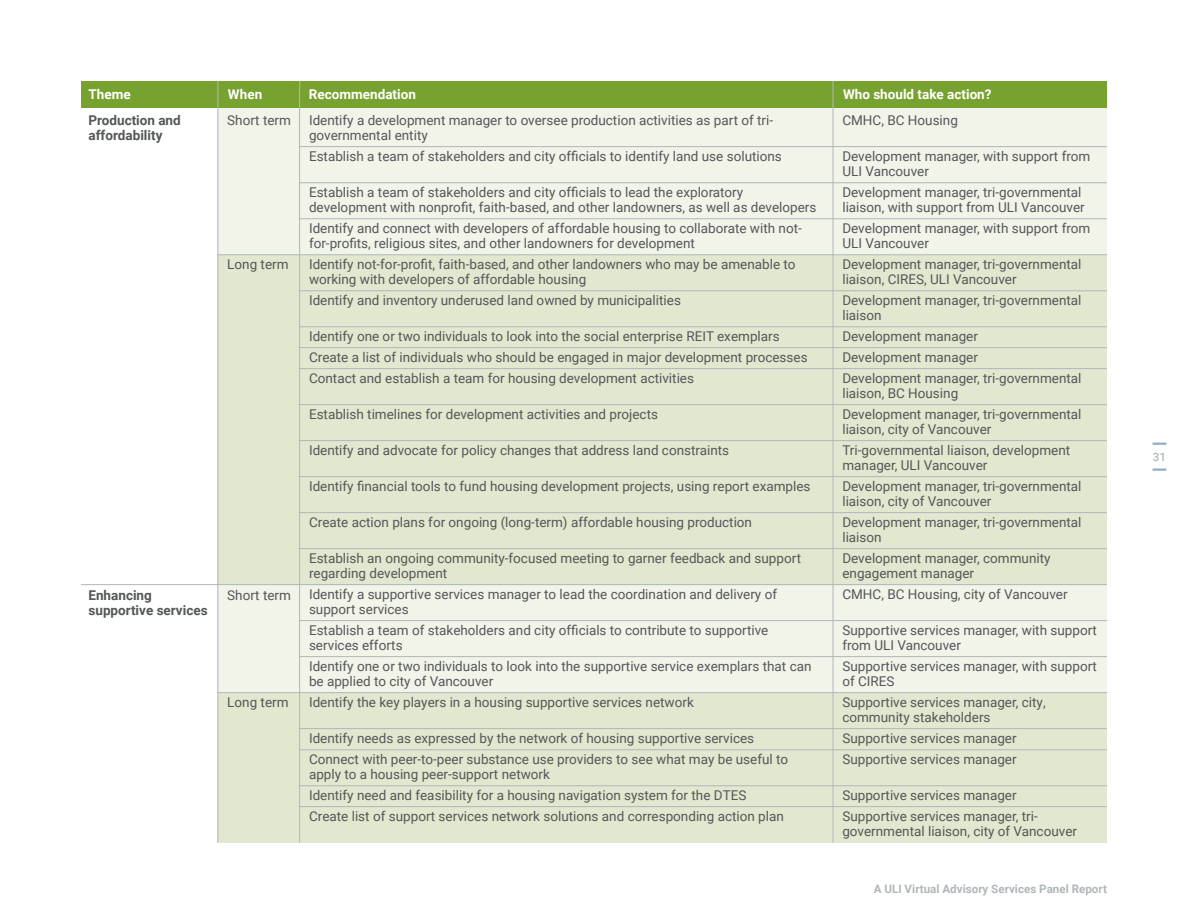
<style>
.page{position:relative;width:1188px;height:918px;background:#fff}
.page>*{position:absolute;margin:0;border:0;box-sizing:border-box;transform-origin:0 0}
.t1{font:13.5px/15px "Roboto";color:#545758}
.t2{font:700 13.5px/15px "Roboto";color:#545758}
.t3{font:700 13.5px "Roboto";color:#fff}
.t4{font:700 11.7px "Roboto";color:#b0b7bb}
.t5{font:500 11.7px "Roboto";color:#b0b7bb}
</style>
<div class="page">
<svg style="left:1153px;top:443px;width:13px;height:2px"></svg>
<svg style="left:1153px;top:469px;width:13px;height:2px"></svg>
<div style="left:218px;top:106px;width:889px;height:149px;background:#f2f4ea"></div>
<div style="left:218px;top:585px;width:889px;height:108px;background:#f2f4ea"></div>
<div style="left:218px;top:255px;width:889px;height:330px;background:#e1e8cf"></div>
<div style="left:218px;top:693px;width:889px;height:150px;background:#e1e8cf"></div>
<div style="left:81px;top:81px;width:1026px;height:27px;background:#78a22f"></div>
<hr style="left:218px;top:81px;width:1px;height:762px;background:#b0b7bb">
<hr style="left:299px;top:81px;width:1px;height:762px;background:#b0b7bb">
<hr style="left:833px;top:81px;width:1px;height:762px;background:#b0b7bb">
<hr style="left:299px;top:146px;width:808px;height:1px;background:#b0b7bb">
<hr style="left:299px;top:182px;width:808px;height:1px;background:#b0b7bb">
<hr style="left:299px;top:218px;width:808px;height:1px;background:#b0b7bb">
<hr style="left:218px;top:254px;width:889px;height:1px;background:#b0b7bb">
<hr style="left:299px;top:290px;width:808px;height:1px;background:#b0b7bb">
<hr style="left:299px;top:326px;width:808px;height:1px;background:#b0b7bb">
<hr style="left:299px;top:347px;width:808px;height:1px;background:#b0b7bb">
<hr style="left:299px;top:368px;width:808px;height:1px;background:#b0b7bb">
<hr style="left:299px;top:404px;width:808px;height:1px;background:#b0b7bb">
<hr style="left:299px;top:440px;width:808px;height:1px;background:#b0b7bb">
<hr style="left:299px;top:476px;width:808px;height:1px;background:#b0b7bb">
<hr style="left:299px;top:512px;width:808px;height:1px;background:#b0b7bb">
<hr style="left:299px;top:548px;width:808px;height:1px;background:#b0b7bb">
<hr style="left:81px;top:584px;width:1026px;height:1px;background:#b0b7bb">
<hr style="left:299px;top:620px;width:808px;height:1px;background:#b0b7bb">
<hr style="left:299px;top:656px;width:808px;height:1px;background:#b0b7bb">
<hr style="left:218px;top:692px;width:889px;height:1px;background:#b0b7bb">
<hr style="left:299px;top:728px;width:808px;height:1px;background:#b0b7bb">
<hr style="left:299px;top:749px;width:808px;height:1px;background:#b0b7bb">
<hr style="left:299px;top:785px;width:808px;height:1px;background:#b0b7bb">
<hr style="left:299px;top:806px;width:808px;height:1px;background:#b0b7bb">
<p class="t3" style="left:88px;top:85px;width:44px">Theme</p>
<p class="t3" style="left:228px;top:85px;width:36px">When</p>
<p class="t3" style="left:309px;top:85px;width:108px">Recommendation</p>
<p class="t3" style="left:843px;top:85px;width:150px">Who should take action?</p>
<p class="t2" style="left:89px;top:113px;width:94px">Production and affordability</p>
<p class="t2" style="left:89px;top:587px;width:121px">Enhancing supportive services</p>
<p class="t1" style="left:227px;top:113px;width:65px">Short term</p>
<p class="t1" style="left:227px;top:257px;width:63px">Long term</p>
<p class="t1" style="left:227px;top:587px;width:65px">Short term</p>
<p class="t1" style="left:227px;top:694px;width:63px">Long term</p>
<p class="t1" style="left:309px;top:112px;width:466px">Identify a development manager to oversee production activities as part of tri&shy;governmental entity</p>
<p class="t1" style="left:309px;top:149px;width:474px">Establish a team of stakeholders and city officials to identify land use solutions</p>
<p class="t1" style="left:309px;top:185px;width:509px">Establish a team of stakeholders and city officials to lead the exploratory development with nonprofit, faith-based, and other landowners, as well as developers</p>
<p class="t1" style="left:309px;top:221px;width:494px">Identify and connect with developers of affordable housing to collaborate with not&shy;for-profits, religious sites, and other landowners for development</p>
<p class="t1" style="left:309px;top:257px;width:488px">Identify not-for-profit, faith-based, and other landowners who may be amenable to working with developers of affordable housing</p>
<p class="t1" style="left:309px;top:293px;width:373px">Identify and inventory underused land owned by municipalities</p>
<p class="t1" style="left:309px;top:326px;width:500px;line-height:21px">Identify one or two individuals to look into the social enterprise REIT exemplars<br>Create a list of individuals who should be engaged in major development processes<br>Contact and establish a team for housing development activities</p>
<p class="t1" style="left:309px;top:407px;width:351px">Establish timelines for development activities and projects</p>
<p class="t1" style="left:309px;top:443px;width:422px">Identify and advocate for policy changes that address land constraints</p>
<p class="t1" style="left:309px;top:479px;width:503px">Identify financial tools to fund housing development projects, using report examples</p>
<p class="t1" style="left:309px;top:515px;width:445px">Create action plans for ongoing (long-term) affordable housing production</p>
<p class="t1" style="left:309px;top:551px;width:494px">Establish an ongoing community-focused meeting to garner feedback and support regarding development</p>
<p class="t1" style="left:309px;top:587px;width:470px">Identify a supportive services manager to lead the coordination and delivery of support services</p>
<p class="t1" style="left:309px;top:623px;width:461px">Establish a team of stakeholders and city officials to contribute to supportive services efforts</p>
<p class="t1" style="left:309px;top:659px;width:504px">Identify one or two individuals to look into the supportive service exemplars that can be applied to city of Vancouver</p>
<p class="t1" style="left:309px;top:695px;width:386px">Identify the key players in a housing supportive services network</p>
<p class="t1" style="left:309px;top:728px;width:481px;line-height:21px">Identify needs as expressed by the network of housing supportive services<br>Connect with peer-to-peer substance use providers to see what may be useful to</p>
<p class="t1" style="left:309px;top:764px;width:476px;line-height:21px">apply to a housing peer-support network<br>Identify need and feasibility for a housing navigation system for the DTES<br>Create list of support services network solutions and corresponding action plan</p>
<p class="t1" style="left:842px;top:113px;width:117px">CMHC, BC Housing</p>
<p class="t1" style="left:842px;top:149px;width:249px">Development manager, with support from<br>ULI Vancouver</p>
<p class="t1" style="left:842px;top:185px;width:244px">Development manager, tri-governmental liaison, with support from ULI Vancouver</p>
<p class="t1" style="left:842px;top:221px;width:249px">Development manager, with support from<br>ULI Vancouver</p>
<p class="t1" style="left:842px;top:257px;width:241px">Development manager, tri-governmental liaison, CIRES, ULI Vancouver</p>
<p class="t1" style="left:842px;top:293px;width:241px">Development manager, tri-governmental liaison</p>
<p class="t1" style="left:842px;top:326px;width:241px;line-height:21px">Development manager<br>Development manager<br>Development manager, tri-governmental</p>
<p class="t1" style="left:842px;top:383px;width:241px;line-height:21px">liaison, BC Housing<br>Development manager, tri-governmental</p>
<p class="t1" style="left:842px;top:419px;width:229px;line-height:21px">liaison, city of Vancouver<br>Tri-governmental liaison, development</p>
<p class="t1" style="left:842px;top:455px;width:241px;line-height:21px">manager, ULI Vancouver<br>Development manager, tri-governmental</p>
<p class="t1" style="left:842px;top:491px;width:241px;line-height:21px">liaison, city of Vancouver<br>Development manager, tri-governmental</p>
<p class="t1" style="left:842px;top:527px;width:210px;line-height:21px">liaison<br>Development manager, community</p>
<p class="t1" style="left:842px;top:563px;width:227px;line-height:21px">engagement manager<br>CMHC, BC Housing, city of Vancouver</p>
<p class="t1" style="left:842px;top:623px;width:256px">Supportive services manager, with support from ULI Vancouver</p>
<p class="t1" style="left:842px;top:659px;width:256px">Supportive services manager, with support of CIRES</p>
<p class="t1" style="left:842px;top:695px;width:205px">Supportive services manager, city, community stakeholders</p>
<p class="t1" style="left:842px;top:728px;width:176px;line-height:21px">Supportive services manager<br>Supportive services manager</p>
<p class="t1" style="left:842px;top:785px;width:197px;line-height:21px">Supportive services manager<br>Supportive services manager, tri-</p>
<p class="t1" style="left:842px;top:824px;width:236px">governmental liaison, city of Vancouver</p>
<p class="t4" style="left:874px;top:881px;width:235px">A ULI Virtual Advisory Services Panel Report</p>
<p class="t5" style="left:1153px;top:449px;width:15px">31</p>
</div>
